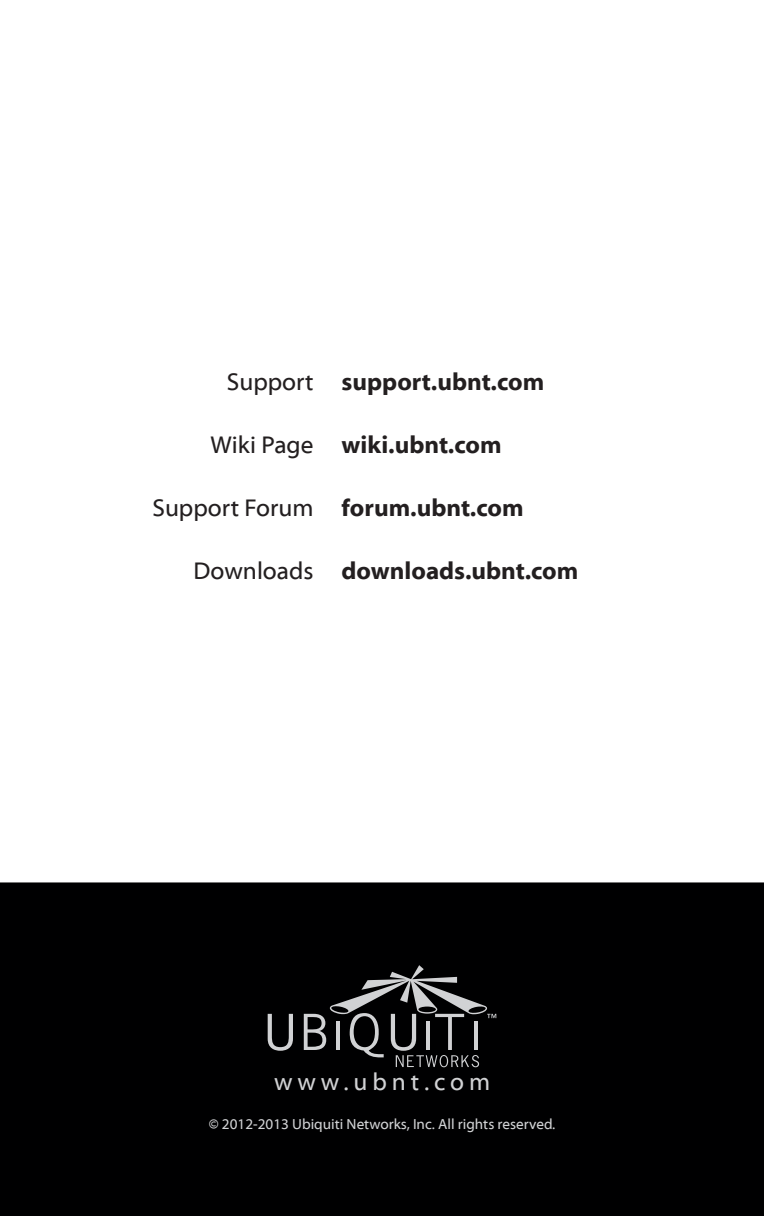
<style>
.page{position:relative;width:764px;height:1216px;background:#fff}
.page>*{position:absolute;margin:0;border:0;box-sizing:border-box;transform-origin:0 0}
.Support_Info_Title{font:700 24.5px "Myriad Web Pro";color:#231f20}
.Support_Info_Title-2{font:24.5px "Myriad Web Pro";color:#231f20}
.Back_Cover_URL{font:24.5px "Myriad Web Pro";letter-spacing:.2em;color:#d1d2d4}
.Copyright_Text{font:14.7px "Myriad Web Pro";color:#d1d2d4}
</style>
<div class="page">
<div style="left:0;top:882px;width:764px;height:333px;background:#000001"></div>
<svg style="left:268px;top:1013px;width:25px;height:37px"></svg>
<svg style="left:304px;top:965px;width:192px;height:102px;background:#2b2b2c"></svg>
<p class="Support_Info_Title-2" style="left:227px;top:368px;width:88px">Support</p>
<p class="Support_Info_Title" style="left:342px;top:368px;width:204px">support.ubnt.com</p>
<p class="Support_Info_Title-2" style="left:211px;top:431px;width:104px">Wiki Page</p>
<p class="Support_Info_Title" style="left:342px;top:431px;width:162px">wiki.ubnt.com</p>
<p class="Support_Info_Title-2" style="left:152px;top:494px;width:163px">Support Forum</p>
<p class="Support_Info_Title" style="left:342px;top:494px;width:184px">forum.ubnt.com</p>
<p class="Support_Info_Title-2" style="left:193px;top:557px;width:122px">Downloads</p>
<p class="Support_Info_Title" style="left:342px;top:557px;width:238px">downloads.ubnt.com</p>
<p class="Back_Cover_URL" style="left:274px;top:1068px;width:218px">www.ubnt.com</p>
<p class="Copyright_Text" style="left:209px;top:1115px;width:348px">© 2012-2013 Ubiquiti Networks, Inc. All rights reserved.</p>
</div>
